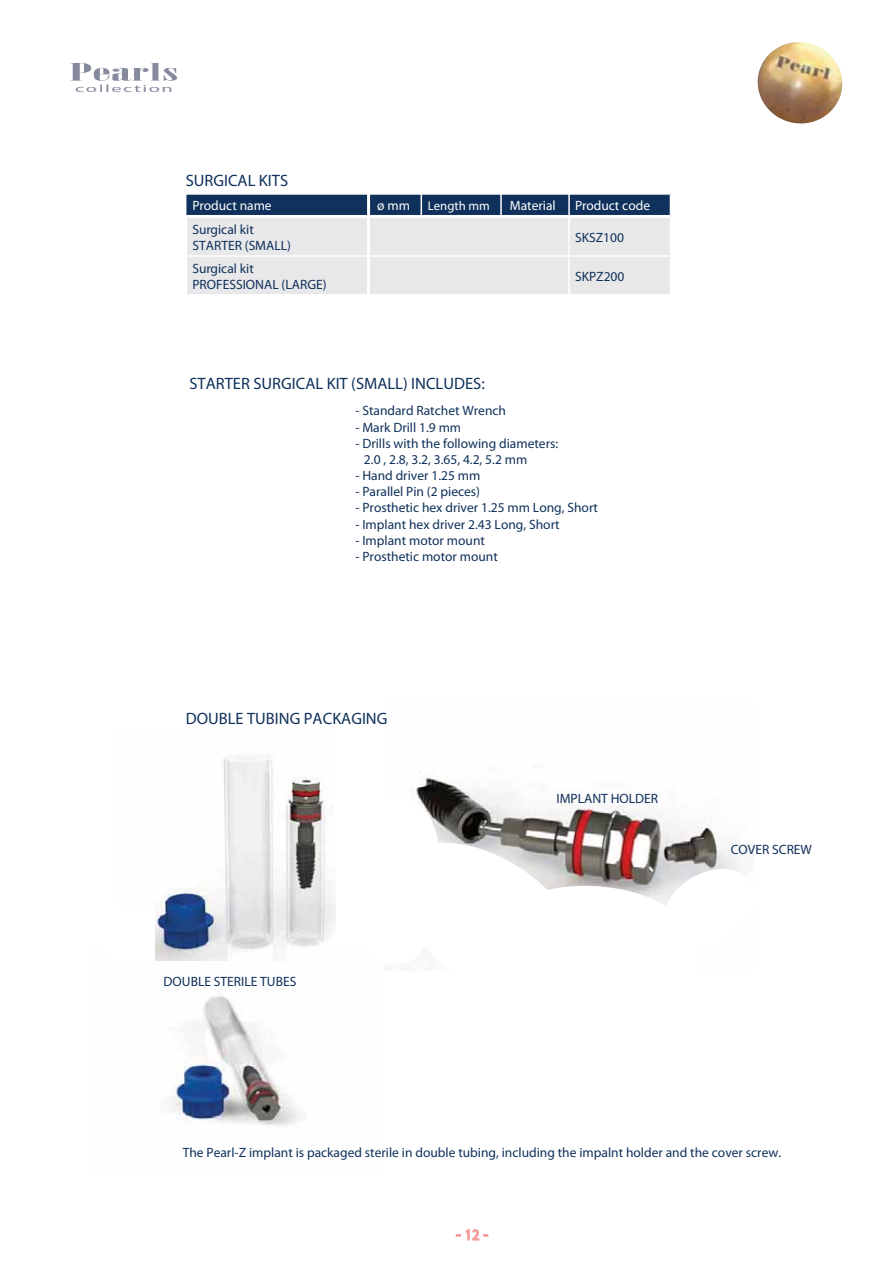
<style>
.page{position:relative;width:893px;height:1263px;background:#fff}
.page>*{position:absolute;margin:0;border:0;box-sizing:border-box;transform-origin:0 0}
.t1{font:24px "Onyx";letter-spacing:.01em;color:#868a9f;scale:2.88 1}
.t2{font:expanded 16.5px "Helvetica Neue LT";color:#0f315b}
.t3{font:13.5px/16.2px "Helvetica Neue LT";color:#0f315b}
.t4{font:expanded 13.5px "Helvetica Neue LT";color:#0f315b}
.t5{font:500 13.5px "Helvetica Neue LT";color:#fff}
.t6{font:300 13.5px "Helvetica Neue LT";color:#0e305a}
.t7{font:500 12.75px "Helvetica Neue LT";color:#fff}
.t8{font:10.5px "Myriad Pro";letter-spacing:.075em;color:#868a9f;scale:1.95 1}
</style>
<div class="page">
<img style="left:155px;top:960px;width:145px;height:167px">
<img style="left:155px;top:755px;width:181px;height:205px">
<svg style="left:456px;top:1229px;width:32px;height:12px"></svg>
<svg style="left:186px;top:194px;width:485px;height:100px;background:#bcc2cc"></svg>
<hr style="left:183px;top:215px;width:487px;height:3px;background:#fff">
<hr style="left:367px;top:218px;width:3px;height:38px;background:#fff">
<hr style="left:367px;top:256px;width:3px;height:39px;background:#fff">
<hr style="left:367px;top:191px;width:3px;height:24px;background:#fff">
<img style="left:757px;top:42px;width:86px;height:82px">
<img style="left:411px;top:772px;width:60px;height:20px">
<svg style="left:412px;top:792px;width:328px;height:114px"></svg>
<h1 class="t1" style="left:70px;top:58px;width:39px">Pearls</h1>
<p class="t8" style="left:75px;top:85px;width:52px">collection</p>
<p class="t2" style="left:186px;top:171px;width:104px">SURGICAL KITS</p>
<p class="t5" style="left:192px;top:201px;width:81px">Product name</p>
<p class="t5" style="left:377px;top:201px;width:34px">ø mm</p>
<p class="t7" style="left:428px;top:201px;width:63px">Length mm</p>
<p class="t5" style="left:510px;top:201px;width:47px">Material</p>
<p class="t5" style="left:575px;top:201px;width:77px">Product code</p>
<p class="t3" style="left:192px;top:222px;width:100px">Surgical kit<br>STARTER (SMALL)</p>
<p class="t6" style="left:575px;top:232px;width:50px">SKSZ100</p>
<p class="t3" style="left:192px;top:261px;width:136px">Surgical kit<br>PROFESSIONAL (LARGE)</p>
<p class="t6" style="left:575px;top:271px;width:51px">SKPZ200</p>
<p class="t2" style="left:189px;top:374px;width:297px">STARTER SURGICAL KIT (SMALL) INCLUDES:</p>
<p class="t3" style="left:355px;top:404px;width:152px">- Standard Ratchet Wrench</p>
<p class="t3" style="left:355px;top:420px;width:107px">- Mark Drill 1.9 mm</p>
<p class="t3" style="left:364px;top:436px;width:196px;text-indent:-9px">- Drills with the following diameters:<br>2.0 , 2.8, 3.2, 3.65, 4.2, 5.2 mm</p>
<p class="t3" style="left:355px;top:468px;width:126px">- Hand driver 1.25 mm</p>
<p class="t3" style="left:355px;top:484px;width:126px">- Parallel Pin (2 pieces)</p>
<p class="t3" style="left:355px;top:501px;width:244px">- Prosthetic hex driver 1.25 mm Long, Short</p>
<p class="t3" style="left:355px;top:517px;width:206px">- Implant hex driver 2.43 Long, Short</p>
<p class="t3" style="left:355px;top:533px;width:131px">- Implant motor mount</p>
<p class="t3" style="left:355px;top:549px;width:144px">- Prosthetic motor mount</p>
<p class="t2" style="left:186px;top:708px;width:203px">DOUBLE TUBING PACKAGING</p>
<p class="t4" style="left:556px;top:790px;width:103px">IMPLANT HOLDER</p>
<p class="t4" style="left:164px;top:973px;width:134px">DOUBLE STERILE TUBES</p>
<p class="t4" style="left:731px;top:841px;width:83px">COVER SCREW</p>
<p class="t3" style="left:183px;top:1145px;width:600px">The Pearl-Z implant is packaged sterile in double tubing, including the impalnt holder and the cover screw.</p>
</div>
